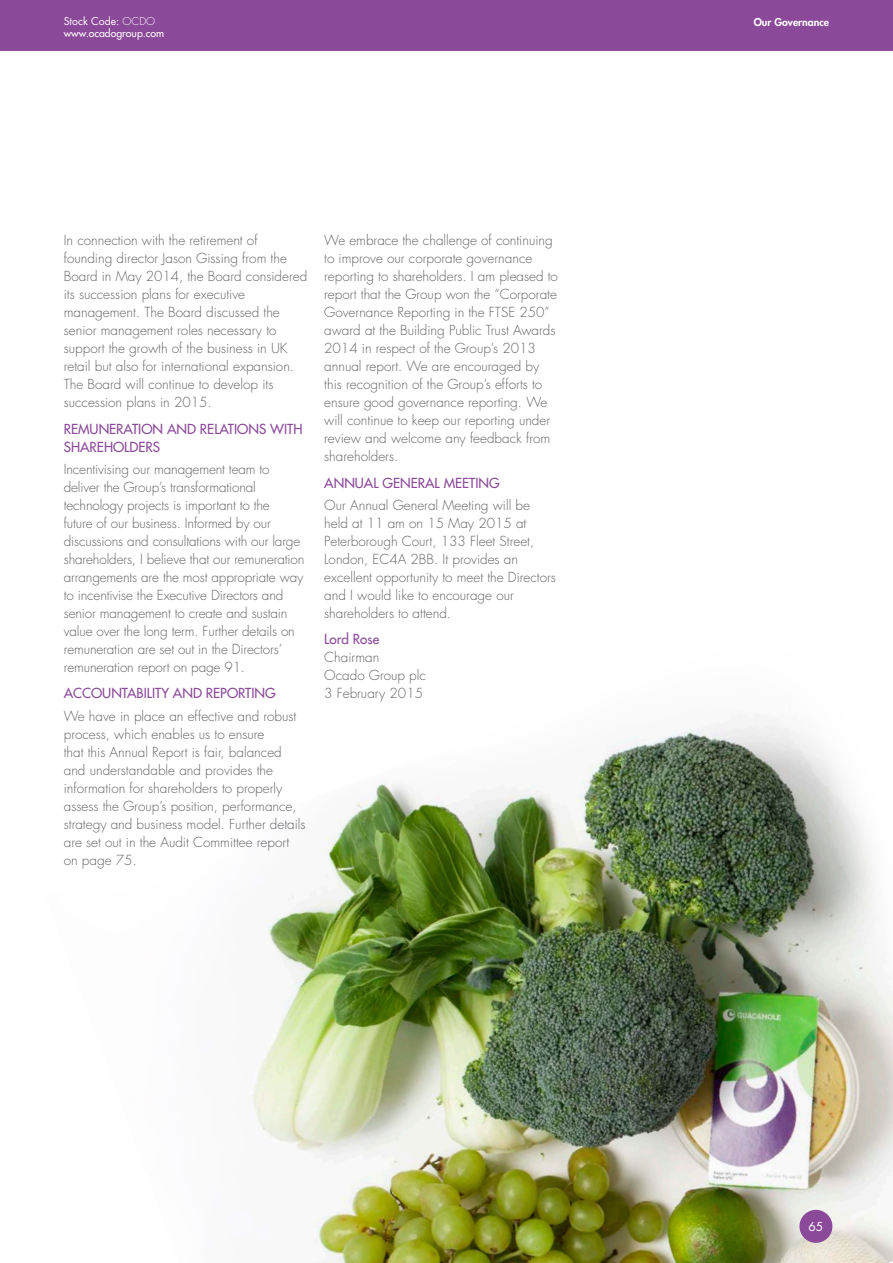
<style>
.page{position:relative;width:893px;height:1263px;background:#fff}
.page>*{position:absolute;margin:0;border:0;box-sizing:border-box;transform-origin:0 0}
.Body{font:300 13.5px/18px "Futura Std";color:#636366}
.headingLevelTwo{font:500 13.5px/18px "Futura Std";color:#8b4999}
.t1{font:12px "Futura Std";color:#fff}
.t2{font:500 10.5px "Futura Std";color:#fff}
.t3{font:10.5px "Futura Std";color:#fff}
.t4{font:800 10.5px "Futura Std";color:#fff}
.s1{font-weight:300}
.s2{font-weight:500;color:#8b4999}
</style>
<div class="page">
<div style="left:0;top:0;width:893px;height:51px;background:#8b4999"></div>
<img style="left:252px;top:714px;width:641px;height:549px">
<div style="left:799px;top:1210px;width:33px;height:33px;background:#8b4999;border-radius:50%"></div>
<p class="t3" style="left:64px;top:15px;width:93px">Stock Code: <span class="s1">OCDO</span></p>
<p class="t4" style="left:754px;top:15px;width:77px">Our Governance</p>
<p class="t2" style="left:64px;top:27px;width:102px">www.ocadogroup.com</p>
<p class="Body" style="left:64px;top:231px;width:245px">In connection with the retirement of founding director Jason Gissing from the Board in May 2014, the Board considered its succession plans for executive management. The Board discussed the senior management roles necessary to support the growth of the business in UK retail but also for international expansion.<br>The Board will continue to develop its succession plans in 2015.</p>
<p class="headingLevelTwo" style="left:64px;top:420px;width:240px">REMUNERATION AND RELATIONS WITH<br>SHAREHOLDERS</p>
<p class="Body" style="left:64px;top:460px;width:242px">Incentivising our management team to deliver the Group’s transformational technology projects is important to the<br>future of our business. Informed by our discussions and consultations with our large shareholders, I believe that our remuneration arrangements are the most appropriate way to incentivise the Executive Directors and senior management to create and sustain value over the long term. Further details on remuneration are set out in the Directors’ remuneration report on page 91.</p>
<p class="headingLevelTwo" style="left:64px;top:684px;width:213px">ACCOUNTABILITY AND REPORTING</p>
<p class="Body" style="left:64px;top:707px;width:243px">We have in place an effective and robust process, which enables us to ensure<br>that this Annual Report is fair, balanced and understandable and provides the information for shareholders to properly assess the Group’s position, performance, strategy and business model. Further details are set out in the Audit Committee report on page 75.</p>
<p class="Body" style="left:324px;top:231px;width:235px">We embrace the challenge of continuing to improve our corporate governance reporting to shareholders. I am pleased to report that the Group won the “Corporate Governance Reporting in the FTSE 250” award at the Building Public Trust Awards 2014 in respect of the Group’s 2013 annual report. We are encouraged by this recognition of the Group’s efforts to ensure good governance reporting. We will continue to keep our reporting under review and welcome any feedback from shareholders.</p>
<p class="headingLevelTwo" style="left:324px;top:474px;width:177px">ANNUAL GENERAL MEETING</p>
<p class="Body" style="left:324px;top:496px;width:233px">Our Annual General Meeting will be held at 11 am on 15 May 2015 at Peterborough Court, 133 Fleet Street, London, EC4A 2BB. It provides an excellent opportunity to meet the Directors and I would like to encourage our shareholders to attend.</p>
<p class="Body" style="left:324px;top:631px;width:103px"><span class="s2">Lord Rose<br></span>Chairman<br>Ocado Group plc<br>3 February 2015</p>
<p class="t1" style="left:808px;top:1219px;width:16px">65</p>
</div>
